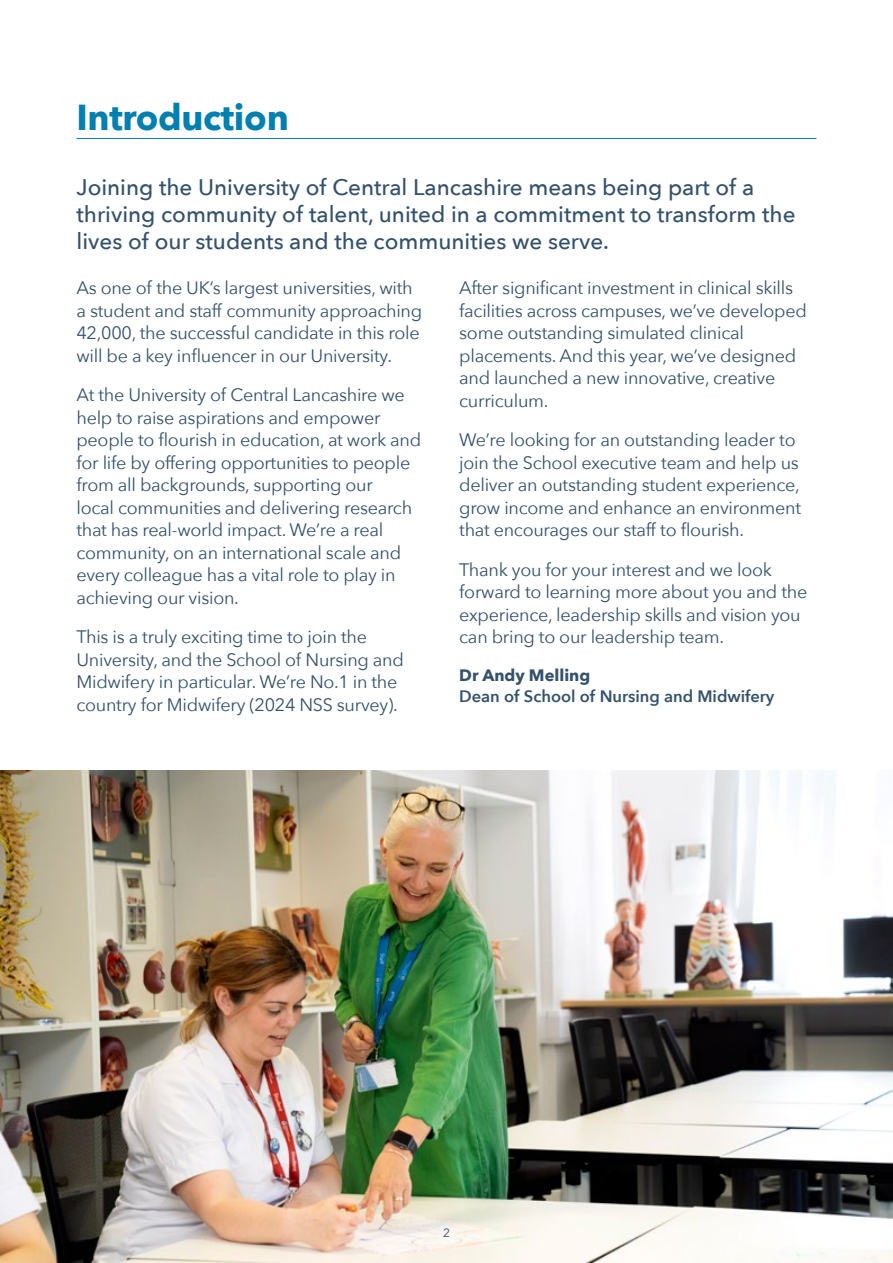
<style>
.page{position:relative;width:893px;height:1263px;background:#fff}
.page>*{position:absolute;margin:0;border:0;box-sizing:border-box;transform-origin:0 0}
.t1{font:700 36px "Avenir Next";letter-spacing:-.01em;color:#007fb0}
.t2{font:500 22.5px/27px "Avenir Next";color:#34516c}
.t3{font:18px/22.5px "Avenir Next";letter-spacing:-.015em;color:#34516c}
.t4{font:600 16.5px "Avenir Next";color:#34516c}
.t5{font:700 16.5px "Avenir Next";color:#34516c}
.t6{font:12px "Avenir Next";color:#34516c}
</style>
<div class="page">
<img style="left:0;top:770px;width:893px;height:493px">
<hr style="left:77px;top:138px;width:739px;height:1px;background:#007fb0">
<h1 class="t1" style="left:77px;top:86px;width:214px">Introduction</h1>
<p class="t2" style="left:77px;top:173px;width:720px">Joining the University of Central Lancashire means being part of a thriving community of talent, united in a commitment to transform the lives of our students and the communities we serve.</p>
<p class="t3" style="left:76px;top:276px;width:347px">As one of the UK’s largest universities, with a student and staff community approaching 42,000, the successful candidate in this role will be a key influencer in our University.</p>
<p class="t3" style="left:76px;top:383px;width:346px">At the University of Central Lancashire we help to raise aspirations and empower people to flourish in education, at work and for life by offering opportunities to people from all backgrounds, supporting our<br>local communities and delivering research that has real-world impact. We’re a real community, on an international scale and every colleague has a vital role to play in achieving our vision.</p>
<p class="t3" style="left:76px;top:625px;width:329px">This is a truly exciting time to join the University, and the School of Nursing and Midwifery in particular. We’re No.1 in the country for Midwifery (2024 NSS survey).</p>
<p class="t3" style="left:459px;top:276px;width:349px">After significant investment in clinical skills facilities across campuses, we’ve developed some outstanding simulated clinical placements. And this year, we’ve designed and launched a new innovative, creative curriculum.</p>
<p class="t3" style="left:459px;top:428px;width:343px">We’re looking for an outstanding leader to join the School executive team and help us deliver an outstanding student experience, grow income and enhance an environment that encourages our staff to flourish.</p>
<p class="t3" style="left:459px;top:558px;width:350px">Thank you for your interest and we look forward to learning more about you and the experience, leadership skills and vision you can bring to our leadership team.</p>
<p class="t5" style="left:459px;top:661px;width:132px">Dr Andy Melling</p>
<p class="t4" style="left:459px;top:683px;width:317px">Dean of School of Nursing and Midwifery</p>
<p class="t6" style="left:443px;top:1222px;width:8px">2</p>
</div>
